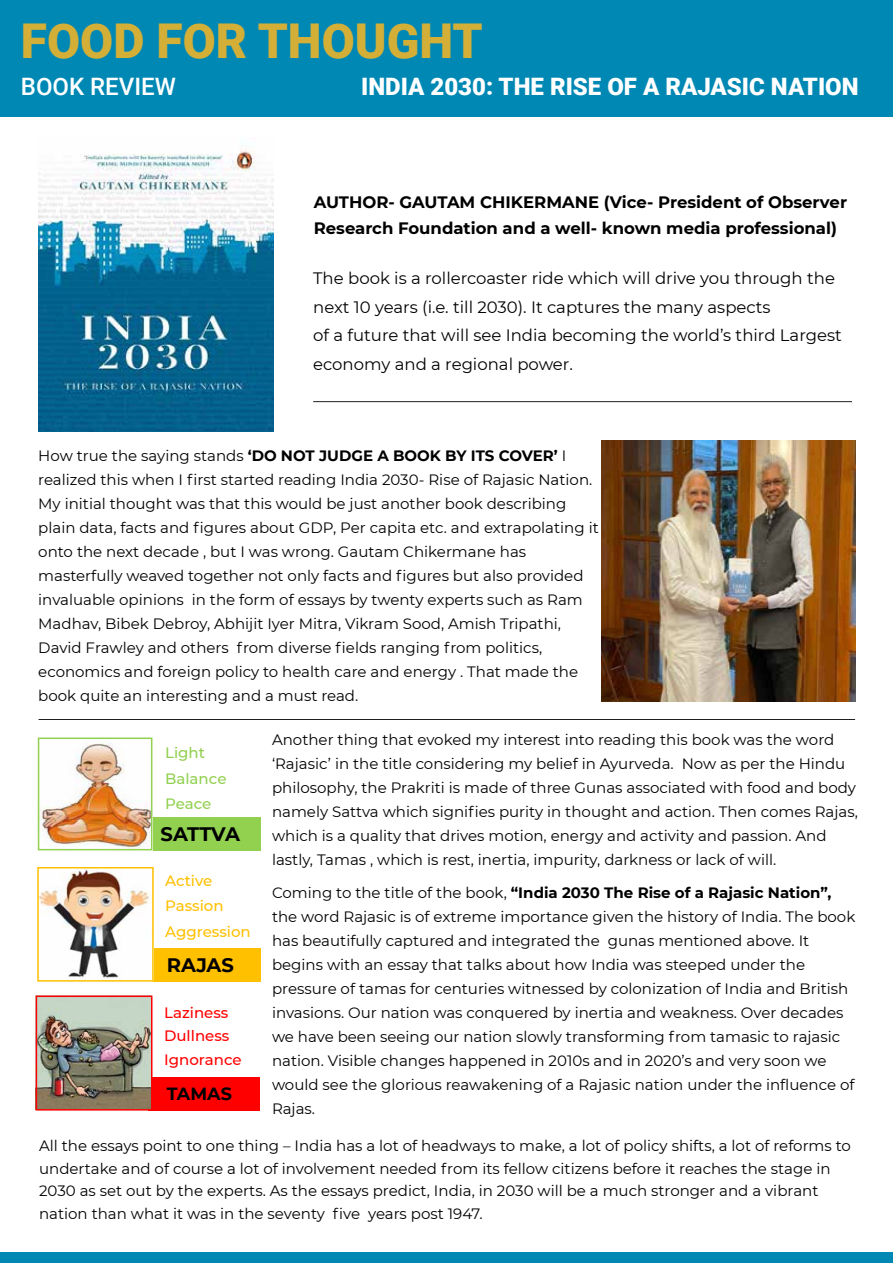
<style>
.page{position:relative;width:893px;height:1263px;background:#fff}
.page>*{position:absolute;margin:0;border:0;box-sizing:border-box;transform-origin:0 0}
.t1{font:900 48px "Roboto";color:#d4af37}
.t2{font:900 24px "Roboto";color:#fff}
.t3{font:500 24px "Roboto";color:#fff}
.t4{font:700 19.5px "Montserrat";color:#000}
.t5{font:700 17.55px "Montserrat";color:#000}
.t6{font:16.5px/28.5px "Montserrat";color:#000}
.t7{font:700 16.5px/25.5px "Montserrat";color:#000}
.t8{font:15px/24px "Montserrat";color:#000}
.t9{font:500 15px/23.1px "Montserrat";color:#f00}
.t10{font:500 15px/25.5px "Montserrat";color:#ffc000}
.t11{font:500 15px/25.5px "Montserrat";color:#92d050}
.s1{font-weight:700}
</style>
<div class="page">
<div style="left:1px;top:0;width:892px;height:116px;background:#0088b5"></div>
<div style="left:0;top:1253px;width:893px;height:10px;background:#0088b5"></div>
<img style="left:38px;top:145px;width:236px;height:286px">
<img style="left:602px;top:440px;width:253px;height:262px">
<div style="left:148px;top:1077px;width:112px;height:33px;background:#f00"></div>
<img style="left:39px;top:998px;width:110px;height:109px">
<div style="left:36px;top:995px;width:116px;height:115px;border:2px solid #f00"></div>
<div style="left:153px;top:948px;width:108px;height:33px;background:#ffc000"></div>
<img style="left:40px;top:870px;width:109px;height:109px">
<div style="left:37px;top:867px;width:117px;height:115px;border:2px solid #ffc000"></div>
<div style="left:152px;top:817px;width:109px;height:33px;background:#92d050"></div>
<img style="left:37px;top:738px;width:112px;height:112px">
<div style="left:38px;top:737px;width:114px;height:113px;border:2px solid #92d050"></div>
<hr style="left:39px;top:719px;width:816px;height:1px;background:#231f20">
<hr style="left:313px;top:401px;width:539px;height:1px;background:#231f20">
<h1 class="t1" style="left:21px;top:7px;width:463px">FOOD FOR THOUGHT</h1>
<h2 class="t3" style="left:21px;top:70px;width:156px">BOOK REVIEW</h2>
<h2 class="t2" style="left:361px;top:70px;width:499px">INDIA 2030: THE RISE OF A RAJASIC NATION</h2>
<p class="t7" style="left:314px;top:189px;width:535px">AUTHOR- GAUTAM CHIKERMANE (Vice- President of Observer<br>Research Foundation and a well- known media professional)</p>
<p class="t6" style="left:313px;top:264px;width:530px">The book is a rollercoaster ride which will drive you through the next 10 years (i.e. till 2030). It captures the many aspects<br>of a future that will see India becoming the world’s third Largest economy and a regional power.</p>
<p class="t8" style="left:38px;top:444px;width:562px">How true the saying stands <span class="s1">‘DO NOT JUDGE A BOOK BY ITS COVER’</span> I realized this when I first started reading India 2030- Rise of Rajasic Nation.<br>My initial thought was that this would be just another book describing plain data, facts and figures about GDP, Per capita etc. and extrapolating it onto the next decade , but I was wrong. Gautam Chikermane has masterfully weaved together not only facts and figures but also provided invaluable opinions in the form of essays by twenty experts such as Ram Madhav, Bibek Debroy, Abhijit Iyer Mitra, Vikram Sood, Amish Tripathi, David Frawley and others from diverse fields ranging from politics, economics and foreign policy to health care and energy . That made the book quite an interesting and a must read.</p>
<p class="t8" style="left:272px;top:727px;width:587px">Another thing that evoked my interest into reading this book was the word ‘Rajasic’ in the title considering my belief in Ayurveda. Now as per the Hindu philosophy, the Prakriti is made of three Gunas associated with food and body namely Sattva which signifies purity in thought and action. Then comes Rajas, which is a quality that drives motion, energy and activity and passion. And lastly, Tamas , which is rest, inertia, impurity, darkness or lack of will.</p>
<p class="t8" style="left:272px;top:880px;width:585px">Coming to the title of the book, <span class="s1">“India 2030 The Rise of a Rajasic Nation”, </span>the word Rajasic is of extreme importance given the history of India. The book has beautifully captured and integrated the gunas mentioned above. It begins with an essay that talks about how India was steeped under the pressure of tamas for centuries witnessed by colonization of India and British invasions. Our nation was conquered by inertia and weakness. Over decades we have been seeing our nation slowly transforming from tamasic to rajasic nation. Visible changes happened in 2010s and in 2020’s and very soon we would see the glorious reawakening of a Rajasic nation under the influence of Rajas.</p>
<p class="t8" style="left:39px;top:1134px;width:813px;line-height:22.5px">All the essays point to one thing – India has a lot of headways to make, a lot of policy shifts, a lot of reforms to undertake and of course a lot of involvement needed from its fellow citizens before it reaches the stage in 2030 as set out by the experts. As the essays predict, India, in 2030 will be a much stronger and a vibrant nation than what it was in the seventy five years post 1947.</p>
<p class="t11" style="left:165px;top:740px;width:63px">Light<br>Balance<br>Peace</p>
<h3 class="t4" style="left:161px;top:820px;width:81px">SATTVA</h3>
<p class="t10" style="left:165px;top:867px;width:87px">Active<br>Passion<br>Aggression</p>
<h3 class="t4" style="left:167px;top:951px;width:69px">RAJAS</h3>
<p class="t9" style="left:164px;top:1001px;width:79px">Laziness<br>Dullness<br>Ignorance</p>
<p class="t5" style="left:167px;top:1081px;width:67px">TAMAS</p>
</div>
